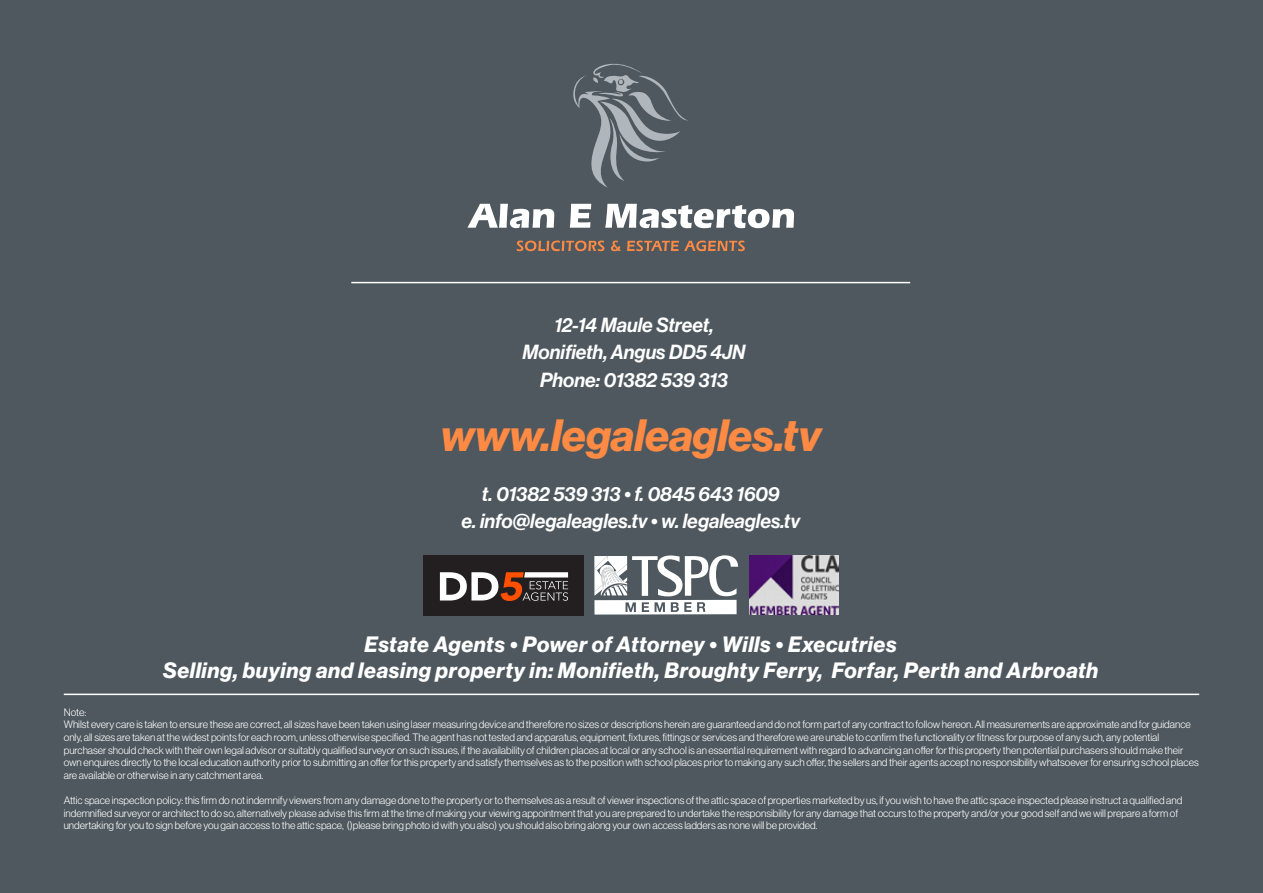
<style>
.page{position:relative;width:1263px;height:893px;background:#4e585e}
.page>*{position:absolute;margin:0;border:0;box-sizing:border-box;transform-origin:0 0}
.t1{font:44.25px "N Haas Grotesk DS Pro 76 Bd It";color:#ff8a44}
.t2{font:21.75px "N Haas Grotesk DS Pro 76 Bd It";letter-spacing:.03em;color:#fff}
.t3{font:20.1px "N Haas Grotesk DS Pro 66 Md It";color:#fff}
.t4{font:10.5px/12.6px "N Haas Grotesk DS Pro 45 Lt";color:#fff}
</style>
<div class="page">
<hr style="left:64px;top:694px;width:1135px;height:1px;background:#fff">
<hr style="left:351px;top:282px;width:559px;height:1px;background:#fff">
<svg style="left:573px;top:63px;width:115px;height:125px"></svg>
<svg style="left:467px;top:204px;width:87px;height:24px"></svg>
<svg style="left:570px;top:204px;width:21px;height:24px"></svg>
<svg style="left:605px;top:204px;width:189px;height:24px"></svg>
<svg style="left:517px;top:241px;width:87px;height:10px"></svg>
<svg style="left:611px;top:241px;width:10px;height:10px"></svg>
<svg style="left:627px;top:241px;width:118px;height:10px"></svg>
<div style="left:423px;top:555px;width:161px;height:60px;background:#231f20"></div>
<svg style="left:440px;top:572px;width:128px;height:29px"></svg>
<svg style="left:594px;top:555px;width:144px;height:60px"></svg>
<img style="left:749px;top:555px;width:89px;height:59px">
<p class="t3" style="left:554px;top:313px;width:161px">12-14 Maule Street,</p>
<p class="t3" style="left:523px;top:341px;width:224px">Monifieth, Angus DD5 4JN</p>
<p class="t3" style="left:540px;top:368px;width:190px">Phone: 01382 539 313</p>
<p class="t1" style="left:441px;top:410px;width:382px">www.legaleagles.tv</p>
<p class="t3" style="left:482px;top:482px;width:299px">t. 01382 539 313 • f. 0845 643 1609</p>
<p class="t3" style="left:461px;top:509px;width:340px">e. info@legaleagles.tv • w. legaleagles.tv</p>
<p class="t2" style="left:365px;top:632px;width:534px">Estate Agents • Power of Attorney • Wills • Executries</p>
<p class="t2" style="left:163px;top:658px;width:937px">Selling, buying and leasing property in: Monifieth, Broughty Ferry, Forfar, Perth and Arbroath</p>
<p class="t4" style="left:64px;top:706px;width:24px">Note:</p>
<p class="t4" style="left:64px;top:718px;width:1136px">Whilst every care is taken to ensure these are correct, all sizes have been taken using laser measuring device and therefore no sizes or descriptions herein are guaranteed and do not form part of any contract to follow hereon. All measurements are approximate and for guidance only, all sizes are taken at the widest points for each room, unless otherwise specified. The agent has not tested and apparatus, equipment, fixtures, fittings or services and therefore we are unable to confirm the functionality or fitness for purpose of any such, any potential purchaser should check with their own legal advisor or suitably qualified surveyor on such issues, if the availability of children places at local or any school is an essential requirement with regard to advancing an offer for this property then potential purchasers should make their own enquires directly to the local education authority prior to submitting an offer for this property and satisfy themselves as to the position with school places prior to making any such offer, the sellers and their agents accept no responsibility whatsoever for ensuring school places are available or otherwise in any catchment area.</p>
<p class="t4" style="left:64px;top:794px;width:1120px">Attic space inspection policy: this firm do not indemnify viewers from any damage done to the property or to themselves as a result of viewer inspections of the attic space of properties marketed by us, if you wish to have the attic space inspected please instruct a qualified and indemnified surveyor or architect to do so, alternatively please advise this firm at the time of making your viewing appointment that you are prepared to undertake the responsibility for any damage that occurs to the property and/or your good self and we will prepare a form of undertaking for you to sign before you gain access to the attic space, ()please bring photo id with you also) you should also bring along your own access ladders as none will be provided.</p>
</div>
